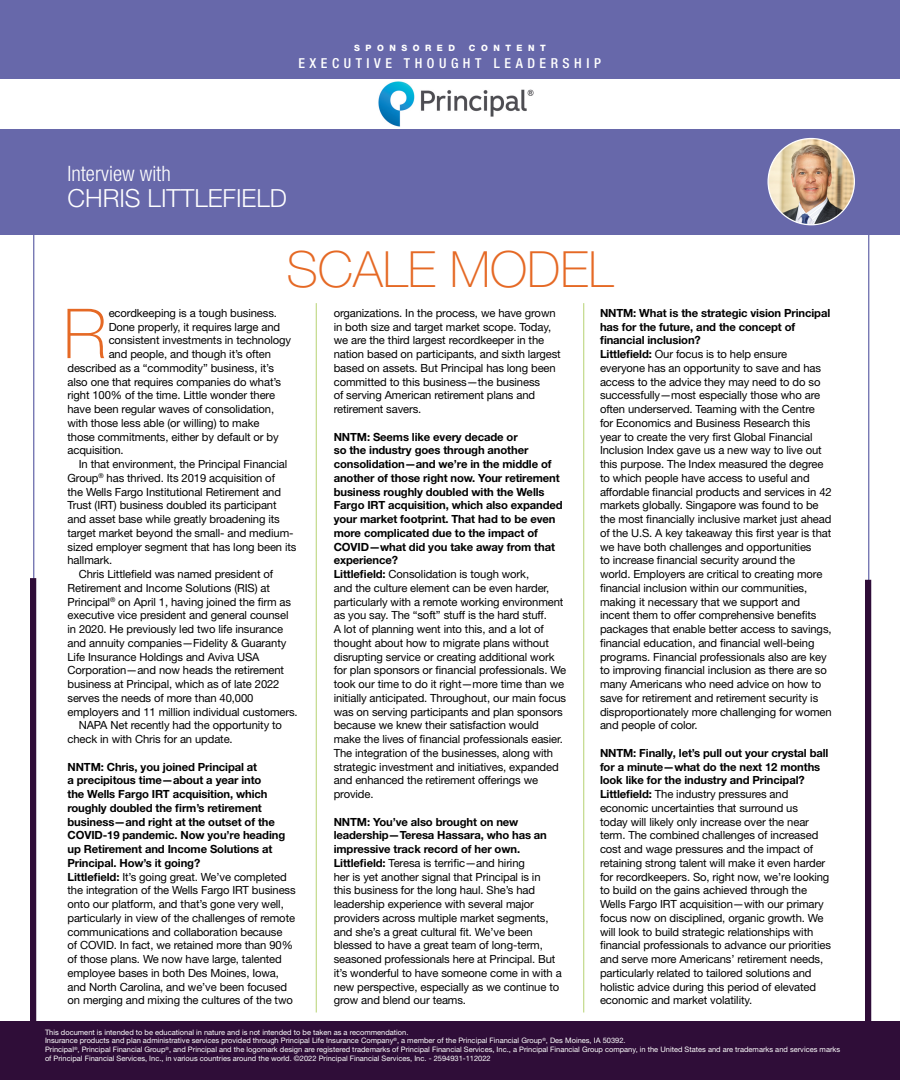
<style>
.page{position:relative;width:900px;height:1080px;background:#fff}
.page>*{position:absolute;margin:0;border:0;box-sizing:border-box;transform-origin:0 0}
.t1{font:100 69px "Helvetica Neue LT Pro";color:#e56925}
.t2{font:100 50px "Helvetica Neue LT Pro";color:#e56925}
.t3{font:300 25px "Helvetica Neue LT Pro";color:#fff}
.t4{font:300 condensed 21.25px "Helvetica Neue LT Pro";color:#fff}
.t5{font:500 condensed 13.75px "Helvetica Neue LT Pro";letter-spacing:.33em;color:#fff}
.t6{font:11.25px/13.8px "Helvetica Neue LT Pro";letter-spacing:-.01em;color:#000}
.t7{font:700 11.25px/13.8px "Helvetica Neue LT Pro";letter-spacing:-.01em;color:#000}
.t8{font:800 8.75px "Helvetica Neue LT Pro";letter-spacing:.63em;color:#fff}
.t9{font:7.5px/8.8px "Helvetica Neue LT Pro";color:#fff}
.s1{font-weight:700}
</style>
<div class="page">
<div style="left:0;top:1022px;width:900px;height:58px;background:#2f0d38"></div>
<div style="left:0;top:0;width:900px;height:235px;background:#6768aa"></div>
<img style="left:768px;top:139px;width:86px;height:86px;border-radius:43px">
<hr style="left:316px;top:303px;width:1px;height:709px;background:#b7d273">
<hr style="left:583px;top:303px;width:1px;height:709px;background:#b7d273">
<div style="left:0;top:79px;width:900px;height:50px;background:#fff"></div>
<img style="left:378px;top:81px;width:156px;height:46px">
<hr style="left:33px;top:233px;width:1px;height:355px;background:#6768aa">
<div style="left:30px;top:578px;width:6px;height:457px;background:#2f0d38"></div>
<hr style="left:868px;top:235px;width:1px;height:354px;background:#6768aa">
<div style="left:865px;top:580px;width:6px;height:457px;background:#2f0d38"></div>
<p class="t8" style="left:354px;top:43px;width:102px">SPONSORED</p>
<p class="t8" style="left:469px;top:43px;width:78px">CONTENT</p>
<p class="t5" style="left:298px;top:55px;width:304px">EXECUTIVE THOUGHT LEADERSHIP</p>
<p class="t4" style="left:68px;top:161px;width:105px">Interview with</p>
<p class="t3" style="left:68px;top:183px;width:221px">CHRIS LITTLEFIELD</p>
<p class="t2" style="left:286px;top:239px;width:329px">SCALE MODEL</p>
<p class="t6" style="left:334px;top:306px;width:229px">organizations. In the process, we have grown in both size and target market scope. Today, we are the third largest recordkeeper in the nation based on participants, and sixth largest based on assets. But Principal has long been committed to this business—the business<br>of serving American retirement plans and retirement savers.</p>
<p class="t7" style="left:334px;top:429px;width:231px">NNTM: Seems like every decade or<br>so the industry goes through another consolidation—and we’re in the middle of another of those right now. Your retirement business roughly doubled with the Wells Fargo IRT acquisition, which also expanded your market footprint. That had to be even more complicated due to the impact of COVID—what did you take away from that experience?</p>
<p class="t6" style="left:334px;top:567px;width:234px"><span class="s1">Littlefield:</span> Consolidation is tough work,<br>and the culture element can be even harder, particularly with a remote working environment as you say. The “soft” stuff is the hard stuff.<br>A lot of planning went into this, and a lot of thought about how to migrate plans without disrupting service or creating additional work for plan sponsors or financial professionals. We took our time to do it right—more time than we initially anticipated. Throughout, our main focus was on serving participants and plan sponsors because we knew their satisfaction would make the lives of financial professionals easier.<br>The integration of the businesses, along with strategic investment and initiatives, expanded and enhanced the retirement offerings we provide.</p>
<p class="t7" style="left:334px;top:814px;width:215px">NNTM: You’ve also brought on new leadership—Teresa Hassara, who has an impressive track record of her own.</p>
<p class="t6" style="left:334px;top:856px;width:230px"><span class="s1">Littlefield:</span> Teresa is terrific—and hiring<br>her is yet another signal that Principal is in<br>this business for the long haul. She’s had leadership experience with several major providers across multiple market segments, and she’s a great cultural fit. We’ve been blessed to have a great team of long-term, seasoned professionals here at Principal. But it’s wonderful to have someone come in with a new perspective, especially as we continue to grow and blend our teams.</p>
<p class="t1" style="left:63px;top:293px;width:45px">R</p>
<p class="t6" style="left:109px;top:306px;width:170px">ecordkeeping is a tough business.</p>
<p class="t7" style="left:600px;top:306px;width:232px">NNTM: What is the strategic vision Principal has for the future, and the concept of financial inclusion?</p>
<p class="t6" style="left:600px;top:347px;width:233px"><span class="s1">Littlefield:</span> Our focus is to help ensure everyone has an opportunity to save and has access to the advice they may need to do so successfully—most especially those who are often underserved. Teaming with the Centre<br>for Economics and Business Research this year to create the very first Global Financial Inclusion Index gave us a new way to live out this purpose. The Index measured the degree to which people have access to useful and affordable financial products and services in 42 markets globally. Singapore was found to be the most financially inclusive market just ahead of the U.S. A key takeaway this first year is that we have both challenges and opportunities<br>to increase financial security around the<br>world. Employers are critical to creating more financial inclusion within our communities, making it necessary that we support and incent them to offer comprehensive benefits packages that enable better access to savings, financial education, and financial well-being programs. Financial professionals also are key to improving financial inclusion as there are so many Americans who need advice on how to save for retirement and retirement security is disproportionately more challenging for women and people of color.</p>
<p class="t7" style="left:600px;top:746px;width:230px">NNTM: Finally, let’s pull out your crystal ball for a minute—what do the next 12 months look like for the industry and Principal?</p>
<p class="t6" style="left:600px;top:787px;width:232px"><span class="s1">Littlefield:</span> The industry pressures and economic uncertainties that surround us<br>today will likely only increase over the near term. The combined challenges of increased cost and wage pressures and the impact of retaining strong talent will make it even harder for recordkeepers. So, right now, we’re looking to build on the gains achieved through the Wells Fargo IRT acquisition—with our primary focus now on disciplined, organic growth. We will look to build strategic relationships with financial professionals to advance our priorities and serve more Americans’ retirement needs, particularly related to tailored solutions and holistic advice during this period of elevated economic and market volatility.</p>
<p class="t6" style="left:109px;top:319px;width:173px">Done properly, it requires large and</p>
<p class="t6" style="left:109px;top:333px;width:184px">consistent investments in technology</p>
<p class="t6" style="left:109px;top:347px;width:164px">and people, and though it’s often</p>
<p class="t6" style="left:68px;top:361px;width:208px">described as a “commodity” business, it’s</p>
<p class="t6" style="left:68px;top:374px;width:215px">also one that requires companies do what’s</p>
<p class="t6" style="left:68px;top:388px;width:209px">right 100% of the time. Little wonder there</p>
<p class="t6" style="left:68px;top:402px;width:208px">have been regular waves of consolidation,</p>
<p class="t6" style="left:68px;top:416px;width:193px">with those less able (or willing) to make</p>
<p class="t6" style="left:68px;top:429px;width:213px">those commitments, either by default or by</p>
<p class="t6" style="left:68px;top:443px;width:58px">acquisition.</p>
<p class="t6" style="left:68px;top:457px;width:231px;text-indent:11px">In that environment, the Principal Financial Group<sup>®</sup> has thrived. Its 2019 acquisition of<br>the Wells Fargo Institutional Retirement and Trust (IRT) business doubled its participant and asset base while greatly broadening its target market beyond the small- and medium&shy;sized employer segment that has long been its hallmark.</p>
<p class="t6" style="left:68px;top:567px;width:232px;text-indent:11px">Chris Littlefield was named president of Retirement and Income Solutions (RIS) at Principal<sup>®</sup> on April 1, having joined the firm as executive vice president and general counsel in 2020. He previously led two life insurance and annuity companies—Fidelity &amp; Guaranty Life Insurance Holdings and Aviva USA Corporation—and now heads the retirement business at Principal, which as of late 2022 serves the needs of more than 40,000 employers and 11 million individual customers.</p>
<p class="t6" style="left:68px;top:718px;width:216px;text-indent:11px">NAPA Net recently had the opportunity to check in with Chris for an update.</p>
<p class="t7" style="left:68px;top:759px;width:219px">NNTM: Chris, you joined Principal at<br>a precipitous time—about a year into<br>the Wells Fargo IRT acquisition, which roughly doubled the firm’s retirement business—and right at the outset of the COVID-19 pandemic. Now you’re heading up Retirement and Income Solutions at Principal. How’s it going?</p>
<p class="t6" style="left:68px;top:869px;width:230px"><span class="s1">Littlefield:</span> It’s going great. We’ve completed the integration of the Wells Fargo IRT business onto our platform, and that’s gone very well, particularly in view of the challenges of remote communications and collaboration because<br>of COVID. In fact, we retained more than 90% of those plans. We now have large, talented employee bases in both Des Moines, Iowa, and North Carolina, and we’ve been focused on merging and mixing the cultures of the two</p>
<p class="t9" style="left:45px;top:1027px;width:365px">This document is intended to be educational in nature and is not intended to be taken as a recommendation.</p>
<p class="t9" style="left:45px;top:1036px;width:582px">Insurance products and plan administrative services provided through Principal Life Insurance Company<sup>®</sup>, a member of the Principal Financial Group<sup>®</sup>, Des Moines, IA 50392.</p>
<p class="t9" style="left:45px;top:1045px;width:797px">Principal<sup>®</sup>, Principal Financial Group<sup>®</sup>, and Principal and the logomark design are registered trademarks of Principal Financial Services, Inc., a Principal Financial Group company, in the United States and are trademarks and services marks of Principal Financial Services, Inc., in various countries around the world. ©2022 Principal Financial Services, Inc. - 2594931-112022</p>
</div>
